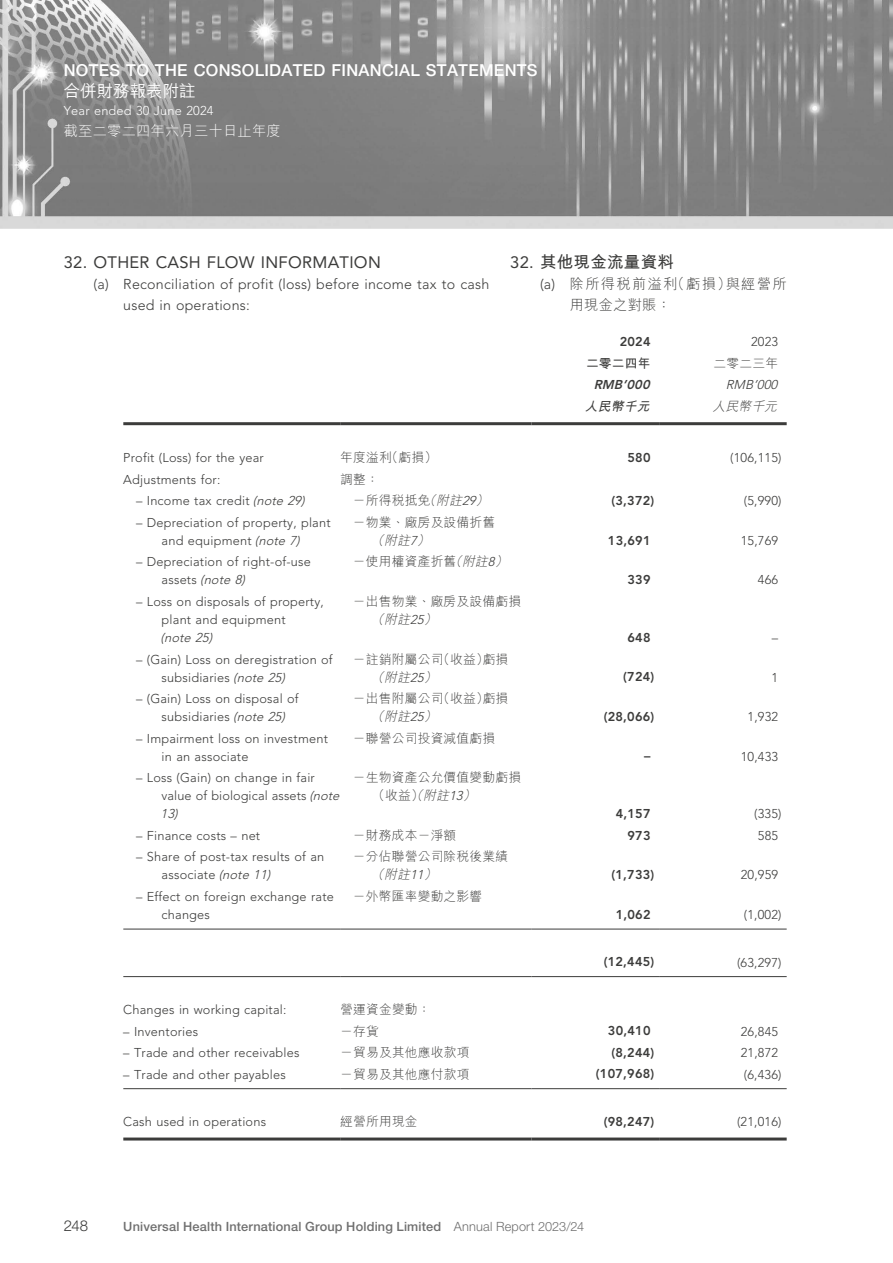
<style>
.page{position:relative;width:893px;height:1263px;background:#fff}
.page>*{position:absolute;margin:0;border:0;box-sizing:border-box;transform-origin:0 0}
.t1{font:500 16.5px "Helvetica Neue LT Pro";letter-spacing:.015em;color:#fff}
.t2{font:16.5px "Avenir LT Pro";letter-spacing:.015em;color:#3c3c3b}
.t3{font:700 16.5px "M Hei HK";letter-spacing:.015em;color:#3c3c3b}
.t4{font:500 16.5px "M Hei HK";color:#fff}
.t5{font:300 15px "Helvetica Neue LT Pro";color:#3c3c3b}
.t6{font:300 14.25px/21px "Avenir LT Pro";letter-spacing:.015em;color:#3c3c3b}
.t7{font:300 14.25px/21px "M Hei HK";letter-spacing:.09em;color:#3c3c3b}
.t8{font:300 14.25px "M Hei HK";letter-spacing:.015em;color:#fff}
.t9{font:300 12.75px/18px "Avenir LT Pro";letter-spacing:.015em;color:#3c3c3b}
.t10{font:300 12.75px/18px "M Hei HK";letter-spacing:.015em;color:#3c3c3b}
.t11{font:800 12.75px "Avenir LT Pro";letter-spacing:.02em;color:#3c3c3b}
.t12{font:500 12.75px "Helvetica Neue LT Pro";letter-spacing:.015em;color:#6f6f6f}
.t13{font:300 12.75px "Avenir LT Pro";letter-spacing:.015em;color:#fff}
.t14{font:italic 300 12.75px "Avenir LT Pro";color:#3c3c3b}
.t15{font:italic 800 12.75px "Avenir LT Pro";color:#3c3c3b}
.t16{font:700 12.75px "M Hei HK";letter-spacing:.015em;color:#3c3c3b}
.t17{font:italic 700 12.75px "M Hei HK";color:#3c3c3b}
.t18{font:italic 300 12.75px "M Hei HK";color:#3c3c3b}
.s1{font-family:"Avenir LT Pro";font-weight:400}
.s2{font-family:"Avenir LT Pro"}
.s3{font-style:italic}
.s4{font-family:"Avenir LT Pro";font-style:italic}
.s5{font-weight:300}
</style>
<div class="page">
<img style="left:0;top:0;width:893px;height:1141px">
<hr style="left:123px;top:422px;width:217px;height:3px;background:#3c3c3b">
<hr style="left:340px;top:422px;width:191px;height:3px;background:#3c3c3b">
<hr style="left:531px;top:422px;width:128px;height:3px;background:#3c3c3b">
<hr style="left:659px;top:422px;width:128px;height:3px;background:#3c3c3b">
<hr style="left:123px;top:929px;width:217px;height:1px;background:#3c3c3b">
<hr style="left:340px;top:929px;width:191px;height:1px;background:#3c3c3b">
<hr style="left:531px;top:929px;width:128px;height:1px;background:#3c3c3b">
<hr style="left:659px;top:929px;width:128px;height:1px;background:#3c3c3b">
<hr style="left:123px;top:976px;width:217px;height:1px;background:#3c3c3b">
<hr style="left:340px;top:976px;width:191px;height:1px;background:#3c3c3b">
<hr style="left:531px;top:976px;width:128px;height:1px;background:#3c3c3b">
<hr style="left:659px;top:976px;width:128px;height:1px;background:#3c3c3b">
<hr style="left:123px;top:1088px;width:217px;height:1px;background:#3c3c3b">
<hr style="left:340px;top:1088px;width:191px;height:1px;background:#3c3c3b">
<hr style="left:531px;top:1088px;width:128px;height:1px;background:#3c3c3b">
<hr style="left:659px;top:1088px;width:128px;height:1px;background:#3c3c3b">
<hr style="left:123px;top:1137px;width:217px;height:3px;background:#3c3c3b">
<hr style="left:340px;top:1137px;width:191px;height:3px;background:#3c3c3b">
<hr style="left:531px;top:1137px;width:128px;height:3px;background:#3c3c3b">
<hr style="left:659px;top:1137px;width:128px;height:3px;background:#3c3c3b">
<p class="t1" style="left:64px;top:60px;width:475px">NOTES TO THE CONSOLIDATED FINANCIAL STATEMENTS</p>
<p class="t4" style="left:64px;top:79px;width:134px">合併財務報表附註</p>
<p class="t13" style="left:64px;top:103px;width:151px">Year ended 30 June 2024</p>
<p class="t8" style="left:64px;top:121px;width:218px">截至二零二四年六月三十日止年度</p>
<p class="t2" style="left:64px;top:252px;width:319px">32. OTHER CASH FLOW INFORMATION</p>
<p class="t6" style="left:123px;top:273px;width:367px;text-indent:-30px">(a) Reconciliation of profit (loss) before income tax to cash used in operations:</p>
<p class="t3" style="left:510px;top:250px;width:165px"><span class="s1">32.</span> 其他現金流量資料</p>
<p class="t7" style="left:570px;top:272px;width:218px;text-indent:-30px"><span class="s2">(a)</span> 除所得稅前溢利（虧損）與經營所用現金之對賬：</p>
<p class="t11" style="left:620px;top:334px;width:32px">2024</p>
<p class="t9" style="left:751px;top:333px;width:29px">2023</p>
<p class="t16" style="left:586px;top:354px;width:66px">二零二四年</p>
<p class="t10" style="left:714px;top:354px;width:66px">二零二三年</p>
<p class="t15" style="left:594px;top:377px;width:61px">RMB’000</p>
<p class="t14" style="left:726px;top:377px;width:56px">RMB’000</p>
<p class="t17" style="left:585px;top:397px;width:70px">人民幣千元</p>
<p class="t18" style="left:712px;top:397px;width:70px">人民幣千元</p>
<p class="t9" style="left:123px;top:449px;width:142px">Profit (Loss) for the year</p>
<p class="t10" style="left:340px;top:448px;width:99px">年度溢利（虧損）</p>
<p class="t11" style="left:627px;top:450px;width:25px">580</p>
<p class="t9" style="left:730px;top:449px;width:53px">(106,115)</p>
<p class="t9" style="left:123px;top:470px;width:99px">Adjustments for:</p>
<p class="t10" style="left:340px;top:470px;width:40px">調整：</p>
<p class="t9" style="left:136px;top:492px;width:173px">– Income tax credit <span class="s3">(note 29)</span></p>
<p class="t10" style="left:353px;top:491px;width:141px">－所得稅抵免<span class="s3">（附註</span><span class="s4">29</span><span class="s3">）</span></p>
<p class="t11" style="left:611px;top:493px;width:44px">(3,372)</p>
<p class="t9" style="left:744px;top:492px;width:39px">(5,990)</p>
<p class="t9" style="left:136px;top:513px;width:196px;text-align:center">– Depreciation of property, plant and equipment <span class="s3">(note 7)</span></p>
<p class="t10" style="left:371px;top:513px;width:126px;text-indent:-18px">－物業、廠房及設備折舊<span class="s3">（附註</span><span class="s4">7</span><span class="s3">）</span></p>
<p class="t11" style="left:608px;top:533px;width:44px">13,691</p>
<p class="t9" style="left:741px;top:531px;width:39px">15,769</p>
<p class="t9" style="left:162px;top:553px;width:151px;text-indent:-26px">– Depreciation of right-of-use assets <span class="s3">(note 8)</span></p>
<p class="t10" style="left:353px;top:552px;width:160px">－使用權資產折舊<span class="s3">（附註</span><span class="s4">8</span><span class="s3">）</span></p>
<p class="t9" style="left:162px;top:592px;width:164px;text-indent:-26px">– Loss on disposals of property, plant and equipment</p>
<p class="t14" style="left:161px;top:630px;width:56px">(note 25)</p>
<p class="t10" style="left:371px;top:592px;width:151px;text-indent:-18px">－出售物業、廠房及設備虧損<span class="s3">（附註</span><span class="s4">25</span><span class="s3">）</span></p>
<p class="t9" style="left:162px;top:650px;width:173px;text-indent:-26px">– (Gain) Loss on deregistration of subsidiaries <span class="s3">(note 25)</span></p>
<p class="t10" style="left:371px;top:650px;width:139px;text-indent:-18px">－註銷附屬公司（收益）虧損<span class="s3">（附註</span><span class="s4">25</span><span class="s3">）</span></p>
<p class="t9" style="left:162px;top:690px;width:139px;text-indent:-26px">– (Gain) Loss on disposal of subsidiaries <span class="s3">(note 25)</span></p>
<p class="t10" style="left:371px;top:689px;width:139px;text-indent:-18px">－出售附屬公司（收益）虧損<span class="s3">（附註</span><span class="s4">25</span><span class="s3">）</span></p>
<p class="t9" style="left:162px;top:729px;width:168px;text-indent:-26px">– Impairment loss on investment in an associate</p>
<p class="t10" style="left:353px;top:729px;width:144px">－聯營公司投資減值虧損</p>
<p class="t9" style="left:161px;top:769px;width:184px;text-indent:-24px">– Loss (Gain) on change in fair value of biological assets <span class="s3">(note<br>13)</span></p>
<p class="t10" style="left:372px;top:768px;width:150px;text-indent:-19px">－生物資產公允價值變動虧損（收益）<span class="s3">（附註</span><span class="s4">13</span><span class="s3">）</span></p>
<p class="t11" style="left:627px;top:572px;width:25px">339</p>
<p class="t9" style="left:758px;top:571px;width:22px">466</p>
<p class="t11" style="left:627px;top:630px;width:25px">648</p>
<p class="t9" style="left:772px;top:629px;width:8px">–</p>
<p class="t11" style="left:623px;top:669px;width:33px">(724)</p>
<p class="t9" style="left:771px;top:668px;width:8px">1</p>
<p class="t11" style="left:604px;top:709px;width:52px">(28,066)</p>
<p class="t9" style="left:747px;top:708px;width:32px">1,932</p>
<p class="t11" style="left:644px;top:748px;width:8px">–</p>
<p class="t9" style="left:741px;top:747px;width:39px">10,433</p>
<p class="t11" style="left:616px;top:806px;width:36px">4,157</p>
<p class="t9" style="left:754px;top:805px;width:29px">(335)</p>
<p class="t9" style="left:136px;top:826px;width:126px">– Finance costs – net</p>
<p class="t10" style="left:353px;top:826px;width:105px">－財務成本－淨額</p>
<p class="t11" style="left:627px;top:828px;width:25px">973</p>
<p class="t9" style="left:758px;top:826px;width:22px">585</p>
<p class="t9" style="left:162px;top:848px;width:164px;text-indent:-26px">– Share of post-tax results of an associate <span class="s3">(note 11)</span></p>
<p class="t10" style="left:371px;top:847px;width:139px;text-indent:-18px">－分佔聯營公司除稅後業績<span class="s3">（附註</span><span class="s4">11</span><span class="s3">）</span></p>
<p class="t11" style="left:611px;top:867px;width:44px">(1,733)</p>
<p class="t9" style="left:741px;top:866px;width:39px">20,959</p>
<p class="t9" style="left:162px;top:888px;width:174px;text-indent:-26px">– Effect on foreign exchange rate changes</p>
<p class="t10" style="left:353px;top:887px;width:131px">－外幣匯率變動之影響</p>
<p class="t11" style="left:616px;top:907px;width:36px">1,062</p>
<p class="t9" style="left:744px;top:906px;width:39px">(1,002)</p>
<p class="t11" style="left:604px;top:954px;width:52px">(12,445)</p>
<p class="t9" style="left:737px;top:953px;width:46px">(63,297)</p>
<p class="t9" style="left:123px;top:1001px;width:165px">Changes in working capital:</p>
<p class="t10" style="left:340px;top:1000px;width:92px">營運資金變動：</p>
<p class="t9" style="left:123px;top:1022px;width:76px">– Inventories</p>
<p class="t10" style="left:340px;top:1021px;width:40px">－存貨</p>
<p class="t11" style="left:608px;top:1023px;width:44px">30,410</p>
<p class="t9" style="left:741px;top:1022px;width:39px">26,845</p>
<p class="t9" style="left:123px;top:1044px;width:178px">– Trade and other receivables</p>
<p class="t10" style="left:340px;top:1043px;width:131px">－貿易及其他應收款項</p>
<p class="t11" style="left:611px;top:1045px;width:44px">(8,244)</p>
<p class="t9" style="left:741px;top:1044px;width:39px">21,872</p>
<p class="t9" style="left:123px;top:1065px;width:164px">– Trade and other payables</p>
<p class="t10" style="left:340px;top:1064px;width:131px">－貿易及其他應付款項</p>
<p class="t11" style="left:596px;top:1066px;width:60px">(107,968)</p>
<p class="t9" style="left:744px;top:1065px;width:39px">(6,436)</p>
<p class="t9" style="left:123px;top:1113px;width:144px">Cash used in operations</p>
<p class="t10" style="left:340px;top:1112px;width:79px">經營所用現金</p>
<p class="t11" style="left:604px;top:1114px;width:52px">(98,247)</p>
<p class="t9" style="left:737px;top:1113px;width:46px">(21,016)</p>
<p class="t5" style="left:64px;top:1217px;width:26px">248</p>
<p class="t12" style="left:123px;top:1219px;width:462px">Universal Health International Group Holding Limited <span class="s5">Annual Report 2023/24</span></p>
</div>
